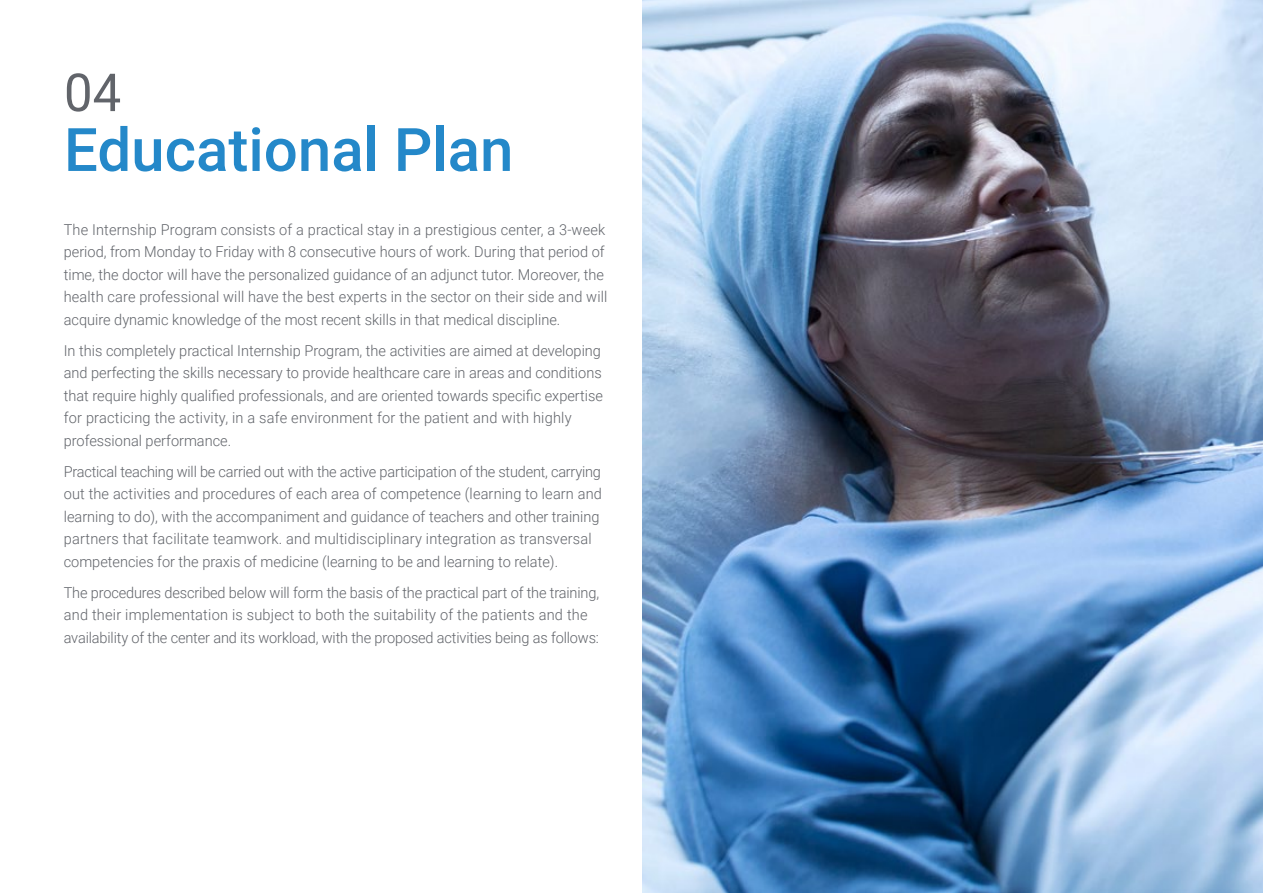
<style>
.page{position:relative;width:1263px;height:893px;background:#fff}
.page>*{position:absolute;margin:0;border:0;box-sizing:border-box;transform-origin:0 0}
.t1{font:500 60px "Roboto";color:#2488c9}
.t2{font:52.5px "Roboto";color:#61646a}
.t3{font:300 15px/22.5px "Roboto";color:#61646a}
</style>
<div class="page">
<img style="left:642px;top:0;width:621px;height:893px">
<h2 class="t2" style="left:64px;top:56px;width:59px">04</h2>
<h1 class="t1" style="left:64px;top:108px;width:451px">Educational Plan</h1>
<p class="t3" style="left:64px;top:217px;width:545px">The Internship Program consists of a practical stay in a prestigious center, a 3-week period, from Monday to Friday with 8 consecutive hours of work. During that period of time, the doctor will have the personalized guidance of an adjunct tutor. Moreover, the health care professional will have the best experts in the sector on their side and will acquire dynamic knowledge of the most recent skills in that medical discipline.</p>
<p class="t3" style="left:64px;top:338px;width:541px">In this completely practical Internship Program, the activities are aimed at developing and perfecting the skills necessary to provide healthcare care in areas and conditions that require highly qualified professionals, and are oriented towards specific expertise for practicing the activity, in a safe environment for the patient and with highly professional performance.</p>
<p class="t3" style="left:64px;top:459px;width:540px">Practical teaching will be carried out with the active participation of the student, carrying out the activities and procedures of each area of competence (learning to learn and learning to do), with the accompaniment and guidance of teachers and other training partners that facilitate teamwork. and multidisciplinary integration as transversal competencies for the praxis of medicine (learning to be and learning to relate).</p>
<p class="t3" style="left:64px;top:580px;width:537px">The procedures described below will form the basis of the practical part of the training, and their implementation is subject to both the suitability of the patients and the availability of the center and its workload, with the proposed activities being as follows:</p>
</div>
